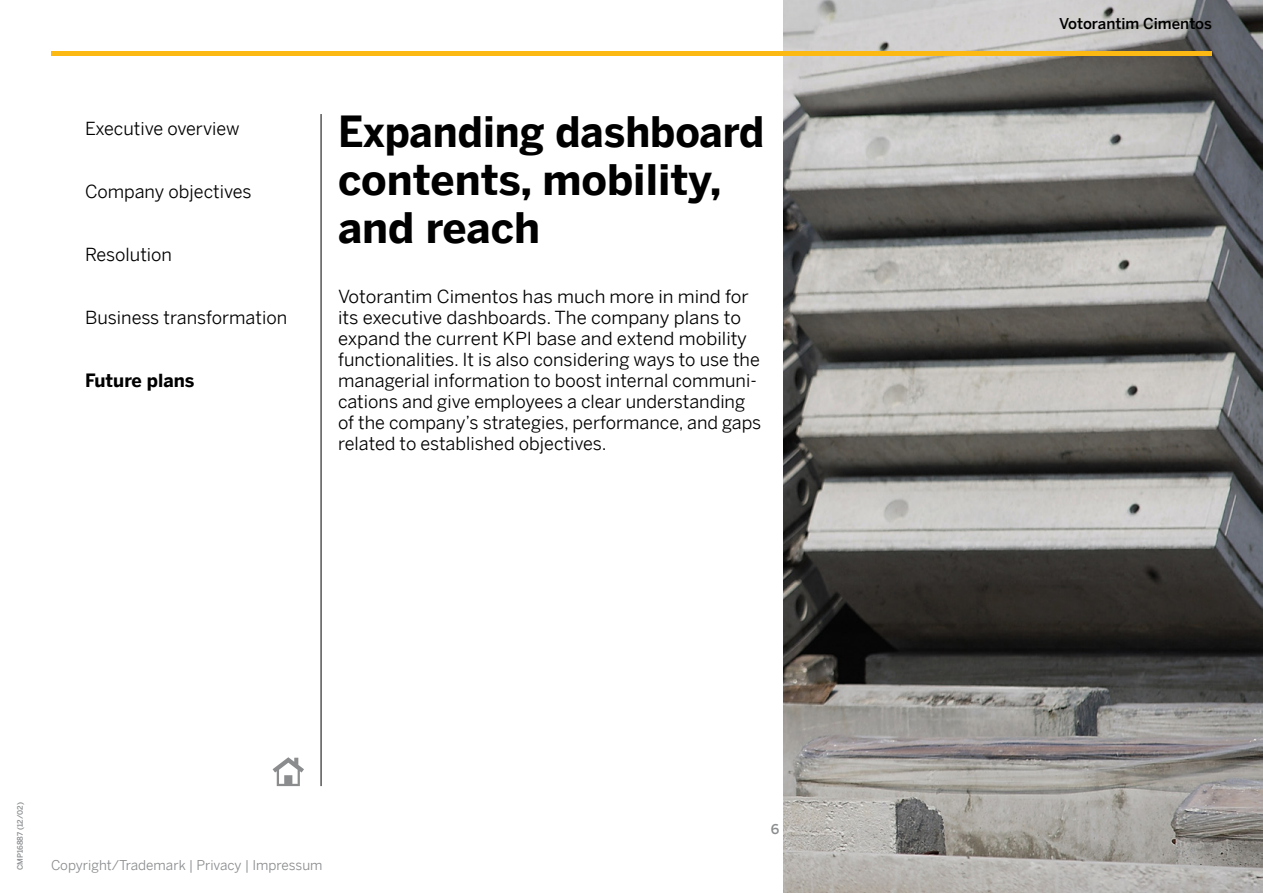
<style>
.page{position:relative;width:1263px;height:893px;background:#fff}
.page>*{position:absolute;margin:0;border:0;box-sizing:border-box;transform-origin:0 0}
.t1{font:700 42px/48px "Benton Sans";color:#000;scale:.96 1}
.t2{font:18px/21px "Benton Sans";color:#000}
.t3{font:700 18px "Benton Sans";color:#000}
.t4{font:500 15px "Benton Sans";color:#000}
.t5{font:13.5px "Benton Sans";color:#8a8c8e}
.t6{font:500 13.5px "Benton Sans";color:#8a8c8e}
.t7{font:500 7.5px "Benton Sans";color:#8a8c8e}
</style>
<div class="page">
<hr style="left:321px;top:114px;width:1px;height:672px;background:#000">
<img style="left:783px;top:0;width:480px;height:893px">
<hr style="left:51px;top:51px;width:1161px;height:4px;background:#fdb913">
<svg style="left:273px;top:757px;width:31px;height:29px"></svg>
<p class="t2" style="left:85px;top:117px;width:156px">Executive overview</p>
<p class="t2" style="left:85px;top:180px;width:168px">Company objectives</p>
<p class="t2" style="left:85px;top:243px;width:89px">Resolution</p>
<p class="t2" style="left:85px;top:306px;width:204px">Business transformation</p>
<p class="t3" style="left:85px;top:367px;width:111px">Future plans</p>
<h1 class="t1" style="left:338px;top:106px;width:445px">Expanding dashboard contents, mobility, and reach</h1>
<p class="t2" style="left:338px;top:285px;width:425px">Votorantim Cimentos has much more in mind for its executive dashboards. The company plans to expand the current KPI base and extend mobility functionalities. It is also considering ways to use the managerial information to boost internal communi&shy;cations and give employees a clear understanding of the company’s strategies, performance, and gaps related to established objectives.</p>
<p class="t7" style="left:15px;top:870px;width:70px;rotate:-90deg">CMP16887 (12/02)</p>
<p class="t5" style="left:51px;top:855px;width:273px">Copyright/Trademark | Privacy | Impressum</p>
<p class="t6" style="left:771px;top:819px;width:10px">6</p>
<p class="t4" style="left:1059px;top:12px;width:154px">Votorantim Cimentos</p>
</div>
